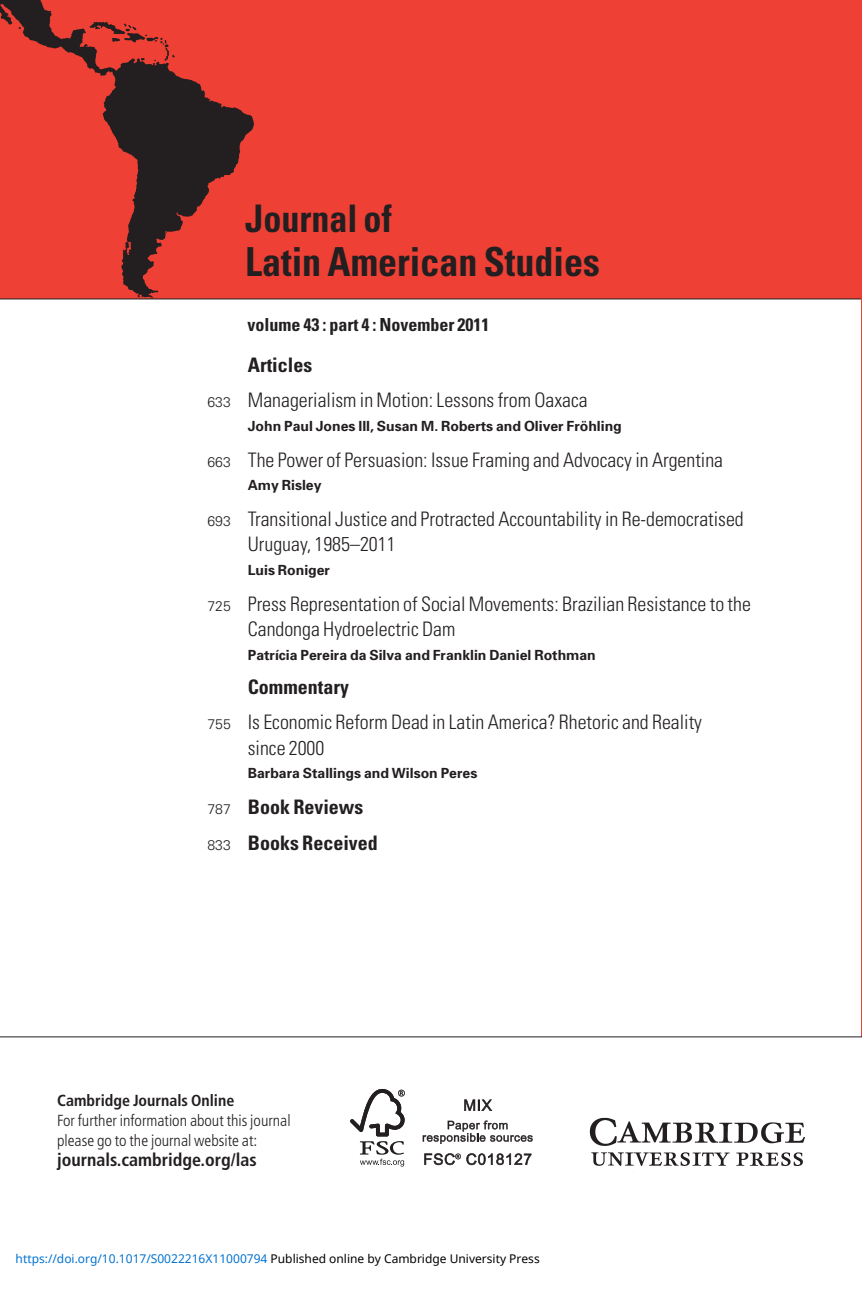
<style>
.page{position:relative;width:862px;height:1292px;background:#fff}
.page>*{position:absolute;margin:0;border:0;box-sizing:border-box;transform-origin:0 0}
.t1{font:700 condensed 40px "Univers";color:#231f20;scale:.95 1}
.t2{font:700 condensed 38px "Univers";color:#231f20;scale:.95 1}
.t3{font:300 condensed 20px/35.8px "Univers";color:#231f20}
.t4{font:700 condensed 20px/35.8px "Univers";color:#231f20}
.t5{font:700 condensed 18px "Univers";color:#231f20}
.t6{font:700 condensed 18px "Frutiger";color:#231f20}
.t7{font:300 condensed 16px/20px "Frutiger";color:#231f20}
.t8{font:700 condensed 16px "Frutiger";color:#231f20}
.t9{font:700 14px "Univers";color:#231f20}
.t10{font:12px "Noto Sans";color:#0172cf}
.s1{font-weight:700}
.s2{font-stretch:normal;font-size:14px}
.s3{font-weight:300;font-stretch:normal;font-size:14px}
.s4{color:#000}
</style>
<div class="page">
<div style="left:0;top:0;width:862px;height:299px;background:#ef4035"></div>
<img style="left:0;top:0;width:316px;height:299px">
<hr style="left:0;top:299px;width:862px;height:1px;background:#231f20">
<hr style="left:861px;top:0;width:1px;height:1037px;background:#ef4035">
<hr style="left:0;top:1037px;width:862px;height:1px;background:#231f20">
<img style="left:589px;top:1117px;width:216px;height:56px">
<svg style="left:350px;top:1089px;width:55px;height:78px"></svg>
<svg style="left:464px;top:1099px;width:28px;height:12px"></svg>
<svg style="left:423px;top:1121px;width:110px;height:23px"></svg>
<svg style="left:424px;top:1153px;width:107px;height:12px"></svg>
<h2 class="t2" style="left:245px;top:204px;width:156px">Journal of</h2>
<h1 class="t1" style="left:245px;top:248px;width:375px">Latin American Studies</h1>
<p class="t5" style="left:247px;top:318px;width:243px">volume 43 : part 4 : November 2011</p>
<p class="t3" style="left:207px;top:349px;width:382px;text-indent:40px"><span class="s1">Articles<br></span><span class="s2">633</span> Managerialism in Motion: Lessons from Oaxaca</p>
<p class="t9" style="left:248px;top:421px;width:375px">John Paul Jones III, Susan M. Roberts and Oliver Fröhling</p>
<p class="t3" style="left:207px;top:444px;width:517px"><span class="s2">663</span> The Power of Persuasion: Issue Framing and Advocacy in Argentina</p>
<p class="t9" style="left:248px;top:480px;width:75px">Amy Risley</p>
<p class="t3" style="left:248px;top:508px;width:497px;line-height:25.6px;text-indent:-40px"><span class="s2">693</span> Transitional Justice and Protracted Accountability in Re-democratised<br>Uruguay, 1985–2011</p>
<p class="t9" style="left:248px;top:565px;width:84px">Luis Roniger</p>
<p class="t3" style="left:248px;top:593px;width:504px;line-height:25.6px;text-indent:-40px"><span class="s2">725</span> Press Representation of Social Movements: Brazilian Resistance to the<br>Candonga Hydroelectric Dam</p>
<p class="t9" style="left:248px;top:649px;width:349px">Patrícia Pereira da Silva and Franklin Daniel Rothman</p>
<p class="t3" style="left:207px;top:671px;width:496px;text-indent:40px"><span class="s1">Commentary<br></span><span class="s2">755</span> Is Economic Reform Dead in Latin America? Rhetoric and Reality</p>
<p class="t3" style="left:248px;top:732px;width:78px">since 2000</p>
<p class="t9" style="left:248px;top:768px;width:231px">Barbara Stallings and Wilson Peres</p>
<p class="t4" style="left:207px;top:791px;width:172px"><span class="s3">787</span> Book Reviews<br><span class="s3">833</span> Books Received</p>
<p class="t8" style="left:57px;top:1094px;width:179px">Cambridge Journals Online</p>
<p class="t7" style="left:57px;top:1111px;width:235px">For further information about this journal please go to the journal website at:</p>
<p class="t6" style="left:57px;top:1152px;width:201px">journals.cambridge.org/las</p>
<p class="t10" style="left:16px;top:1251px;width:526px">https://doi.org/10.1017/S0022216X11000794 <span class="s4">Published online by Cambridge University Press</span></p>
</div>
